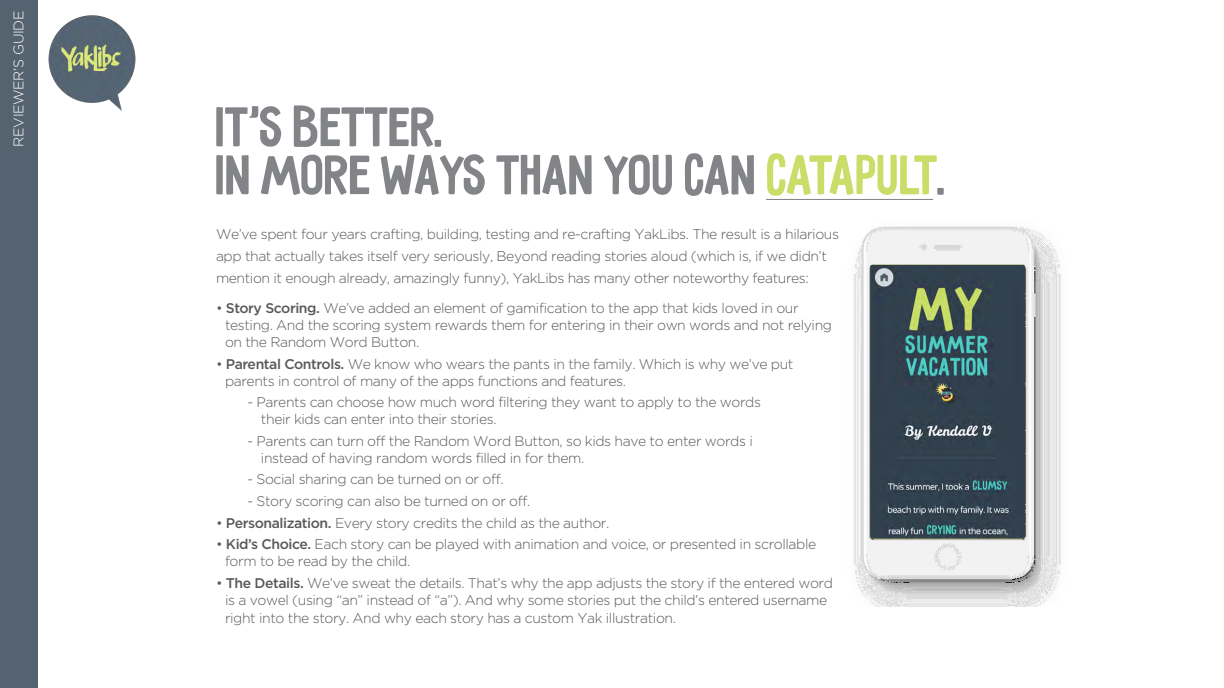
<style>
.page{position:relative;width:1224px;height:688px;background:#fff}
.page>*{position:absolute;margin:0;border:0;box-sizing:border-box;transform-origin:0 0}
.t1{font:62px/48px "Pribambas";letter-spacing:-.05em;color:#828487}
.t2{font:300 14px/17px "Gotham";letter-spacing:-.03em;color:#58595b}
.t3{font:300 14px "Gotham";letter-spacing:-.02em;color:#fff}
.s1{color:#c9dd68}
.s2{font-weight:500}
</style>
<div class="page">
<img style="left:37px;top:8px;width:99px;height:109px">
<div style="left:0;top:0;width:37px;height:688px;background:#556370"></div>
<hr style="left:766px;top:199px;width:167px;height:1px;background:#808285">
<img style="left:854px;top:226px;width:207px;height:380px">
<img style="left:870px;top:265px;width:155px;height:273px">
<p class="t3" style="left:11px;top:147px;width:138px;rotate:-90deg">REVIEWER’S GUIDE</p>
<h1 class="t1" style="left:216px;top:100px;width:734px">IT’S BETTER.<br>IN MORE WAYS THAN YOU CAN <span class="s1">CATAPULT</span>.</h1>
<p class="t2" style="left:216px;top:223px;width:625px;line-height:22px">We’ve spent four years crafting, building, testing and re-crafting YakLibs. The result is a hilarious app that actually takes itself very seriously, Beyond reading stories aloud (which is, if we didn’t mention it enough already, amazingly funny), YakLibs has many other noteworthy features:</p>
<p class="t2" style="left:225px;top:300px;width:609px;text-indent:-9px">• <span class="s2">Story Scoring.</span> We’ve added an element of gamification to the app that kids loved in our testing. And the scoring system rewards them for entering in their own words and not relying on the Random Word Button.</p>
<p class="t2" style="left:225px;top:355px;width:570px;text-indent:-9px">• <span class="s2">Parental Controls.</span> We know who wears the pants in the family. Which is why we’ve put parents in control of many of the apps functions and features.</p>
<p class="t2" style="left:261px;top:394px;width:502px;text-indent:-13px">- Parents can choose how much word filtering they want to apply to the words their kids can enter into their stories.</p>
<p class="t2" style="left:261px;top:432px;width:493px;text-indent:-13px">- Parents can turn off the Random Word Button, so kids have to enter words i instead of having random words filled in for them.</p>
<p class="t2" style="left:248px;top:471px;width:258px">- Social sharing can be turned on or off.</p>
<p class="t2" style="left:248px;top:492px;width:284px">- Story scoring can also be turned on or off.</p>
<p class="t2" style="left:216px;top:514px;width:395px">• <span class="s2">Personalization.</span> Every story credits the child as the author.</p>
<p class="t2" style="left:225px;top:535px;width:593px;text-indent:-9px">• <span class="s2">Kid’s Choice.</span> Each story can be played with animation and voice, or presented in scrollable form to be read by the child.</p>
<p class="t2" style="left:225px;top:573px;width:609px;line-height:17.5px;text-indent:-9px">• <span class="s2">The Details.</span> We’ve sweat the details. That’s why the app adjusts the story if the entered word is a vowel (using “an” instead of “a”). And why some stories put the child’s entered username right into the story. And why each story has a custom Yak illustration.</p>
</div>
